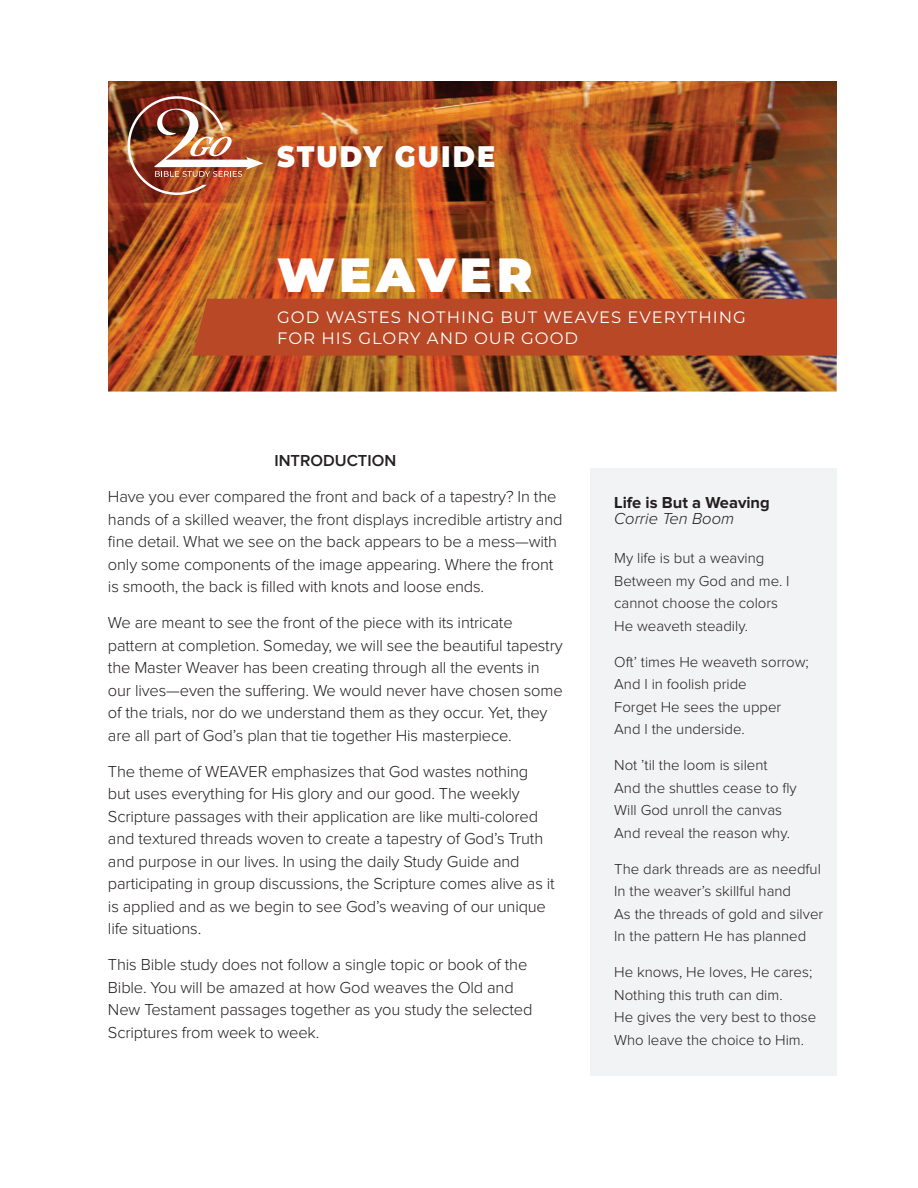
<style>
.page{position:relative;width:918px;height:1188px;background:#fff}
.page>*{position:absolute;margin:0;border:0;box-sizing:border-box;transform-origin:0 0}
.t1{font:900 48px "Montserrat";letter-spacing:.085em;color:#fff}
.t2{font:900 29.7px "Montserrat";letter-spacing:.08em;color:#fff;scale:.91 1}
.t3{font:300 16.5px/22.5px "Proxima Nova";letter-spacing:-.01em;color:#231f20}
.t4{font:16.5px/21px "Montserrat";letter-spacing:.06em;color:#fff}
.t5{font:700 16.5px "Proxima Nova";color:#231f20}
.t6{font:italic 300 16.5px "Proxima Nova";color:#231f20}
.t7{font:600 16.5px "Proxima Nova";color:#231f20}
.t8{font:300 15px/22.5px "Proxima Nova";color:#231f20}
</style>
<div class="page">
<div style="left:590px;top:468px;width:247px;height:607px;background:#f2f3f4"></div>
<img style="left:108px;top:81px;width:729px;height:311px">
<div style="left:192px;top:299px;width:645px;height:57px;background:#b84826"></div>
<img style="left:128px;top:96px;width:136px;height:99px">
<h2 class="t2" style="left:277px;top:134px;width:241px">STUDY GUIDE</h2>
<h1 class="t1" style="left:277px;top:239px;width:257px">WEAVER</h1>
<p class="t4" style="left:277px;top:306px;width:470px">GOD WASTES NOTHING BUT WEAVES EVERYTHING<br>FOR HIS GLORY AND OUR GOOD</p>
<p class="t7" style="left:274px;top:453px;width:123px">INTRODUCTION</p>
<p class="t3" style="left:108px;top:486px;width:456px">Have you ever compared the front and back of a tapestry? In the hands of a skilled weaver, the front displays incredible artistry and fine detail. What we see on the back appears to be a mess—with only some components of the image appearing. Where the front is smooth, the back is filled with knots and loose ends.</p>
<p class="t3" style="left:108px;top:612px;width:456px">We are meant to see the front of the piece with its intricate pattern at completion. Someday, we will see the beautiful tapestry the Master Weaver has been creating through all the events in our lives—even the suffering. We would never have chosen some of the trials, nor do we understand them as they occur. Yet, they are all part of God’s plan that tie together His masterpiece.</p>
<p class="t3" style="left:108px;top:761px;width:448px">The theme of WEAVER emphasizes that God wastes nothing but uses everything for His glory and our good. The weekly Scripture passages with their application are like multi-colored and textured threads woven to create a tapestry of God’s Truth and purpose in our lives. In using the daily Study Guide and participating in group discussions, the Scripture comes alive as it is applied and as we begin to see God’s weaving of our unique life situations.</p>
<p class="t3" style="left:108px;top:954px;width:426px">This Bible study does not follow a single topic or book of the Bible. You will be amazed at how God weaves the Old and New Testament passages together as you study the selected Scriptures from week to week.</p>
<p class="t5" style="left:614px;top:495px;width:157px">Life is But a Weaving</p>
<p class="t6" style="left:614px;top:511px;width:121px">Corrie Ten Boom</p>
<p class="t8" style="left:614px;top:548px;width:177px">My life is but a weaving<br>Between my God and me. I cannot choose the colors<br>He weaveth steadily.</p>
<p class="t8" style="left:614px;top:651px;width:196px">Oft’ times He weaveth sorrow;<br>And I in foolish pride<br>Forget He sees the upper<br>And I the underside.</p>
<p class="t8" style="left:614px;top:755px;width:184px">Not ’til the loom is silent<br>And the shuttles cease to fly<br>Will God unroll the canvas<br>And reveal the reason why.</p>
<p class="t8" style="left:614px;top:858px;width:211px">The dark threads are as needful<br>In the weaver’s skillful hand<br>As the threads of gold and silver<br>In the pattern He has planned</p>
<p class="t8" style="left:614px;top:962px;width:204px">He knows, He loves, He cares;<br>Nothing this truth can dim.<br>He gives the very best to those<br>Who leave the choice to Him.</p>
</div>
